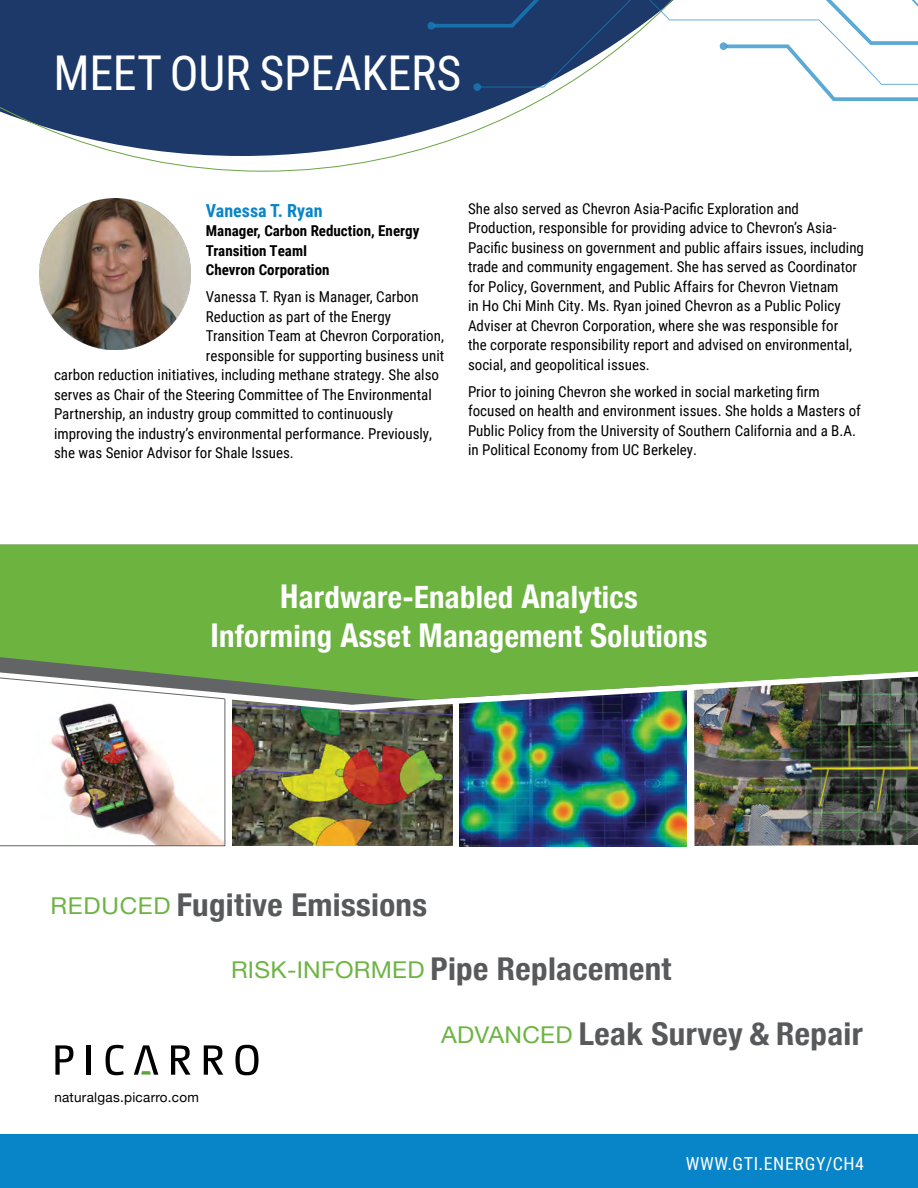
<style>
.page{position:relative;width:918px;height:1188px;background:#fff}
.page>*{position:absolute;margin:0;border:0;box-sizing:border-box;transform-origin:0 0}
.t1{font:48px "Roboto Condensed";letter-spacing:-.005em;color:#fff}
.t2{font:700 condensed 31.5px "Helvetica Neue";letter-spacing:.01em;color:#58595b;scale:1.05 1}
.t3{font:700 condensed 30.75px/38.4px "Helvetica Neue";letter-spacing:.01em;color:#fff;text-align:center}
.t4{font:18px "Roboto Condensed";letter-spacing:.035em;color:#fff}
.t5{font:700 18px "Roboto Condensed";color:#0885c8}
.t6{font:15px/19.5px "Roboto Condensed";color:#000}
.t7{font:700 15px/19.5px "Roboto Condensed";color:#000}
.t8{font:13.5px "Helvetica Neue";letter-spacing:.02em;color:#000}
.s1{font-size:32.85px}
.s2{font-weight:400;font-stretch:normal;font-size:23.1px;color:#6db444}
</style>
<div class="page">
<div style="left:0;top:1134px;width:918px;height:54px;background:#0885c8"></div>
<svg style="left:838px;top:0;width:80px;height:101px"></svg>
<svg style="left:0;top:0;width:838px;height:172px"></svg>
<img style="left:40px;top:198px;width:151px;height:151px">
<img style="left:0;top:714px;width:225px;height:132px">
<img style="left:459px;top:714px;width:228px;height:132px">
<img style="left:232px;top:714px;width:220px;height:132px">
<img style="left:694px;top:714px;width:224px;height:132px">
<svg style="left:55px;top:1045px;width:18px;height:30px"></svg>
<hr style="left:87px;top:1045px;width:4px;height:30px;background:#000">
<svg style="left:106px;top:1045px;width:18px;height:30px"></svg>
<svg style="left:171px;top:1045px;width:20px;height:30px"></svg>
<svg style="left:204px;top:1045px;width:19px;height:30px"></svg>
<svg style="left:235px;top:1045px;width:23px;height:30px"></svg>
<svg style="left:134px;top:1045px;width:24px;height:30px"></svg>
<img style="left:63px;top:700px;width:855px;height:14px">
<svg style="left:0;top:545px;width:918px;height:155px;background:#6eaf45"></svg>
<svg style="left:0;top:677px;width:225px;height:22px"></svg>
<h1 class="t1" style="left:53px;top:39px;width:409px">MEET OUR SPEAKERS</h1>
<p class="t5" style="left:206px;top:198px;width:118px">Vanessa T. Ryan</p>
<p class="t7" style="left:206px;top:221px;width:215px">Manager, Carbon Reduction, Energy<br>Transition TeamI<br>Chevron Corporation</p>
<p class="t6" style="left:206px;top:287px;width:214px">Vanessa T. Ryan is Manager, Carbon</p>
<p class="t6" style="left:206px;top:306px;width:187px">Reduction as part of the Energy</p>
<p class="t6" style="left:206px;top:326px;width:240px">Transition Team at Chevron Corporation,</p>
<p class="t6" style="left:206px;top:345px;width:240px">responsible for supporting business unit</p>
<p class="t6" style="left:54px;top:365px;width:387px">carbon reduction initiatives, including methane strategy. She also</p>
<p class="t6" style="left:54px;top:384px;width:379px">serves as Chair of the Steering Committee of The Environmental</p>
<p class="t6" style="left:54px;top:404px;width:340px">Partnership, an industry group committed to continuously</p>
<p class="t6" style="left:54px;top:423px;width:380px">improving the industry’s environmental performance. Previously,</p>
<p class="t6" style="left:54px;top:443px;width:241px">she was Senior Advisor for Shale Issues.</p>
<p class="t6" style="left:468px;top:198px;width:398px">She also served as Chevron Asia-Pacific Exploration and Production, responsible for providing advice to Chevron’s Asia-Pacific business on government and public affairs issues, including trade and community engagement. She has served as Coordinator for Policy, Government, and Public Affairs for Chevron Vietnam<br>in Ho Chi Minh City. Ms. Ryan joined Chevron as a Public Policy Adviser at Chevron Corporation, where she was responsible for<br>the corporate responsibility report and advised on environmental, social, and geopolitical issues.</p>
<p class="t6" style="left:468px;top:381px;width:395px">Prior to joining Chevron she worked in social marketing firm focused on health and environment issues. She holds a Masters of Public Policy from the University of Southern California and a B.A. in Political Economy from UC Berkeley.</p>
<h3 class="t3" style="left:210px;top:576px;width:499px"><span class="s1">H</span>ardware-Enabled <span class="s1">A</span>nalytics<br><span class="s1">I</span>nforming <span class="s1">A</span>sset <span class="s1">M</span>anagement <span class="s1">S</span>olutions</h3>
<h2 class="t2" style="left:51px;top:879px;width:360px"><span class="s2">REDUCED</span> Fugitive Emissions</h2>
<h2 class="t2" style="left:231px;top:943px;width:421px"><span class="s2">RISK-INFORMED</span> Pipe Replacement</h2>
<p class="t8" style="left:54px;top:1089px;width:146px">naturalgas.picarro.com</p>
<h2 class="t2" style="left:441px;top:1008px;width:403px"><span class="s2">ADVANCED</span> Leak Survey &amp; Repair</h2>
<p class="t4" style="left:686px;top:1151px;width:180px">WWW.GTI.ENERGY/CH4</p>
</div>
